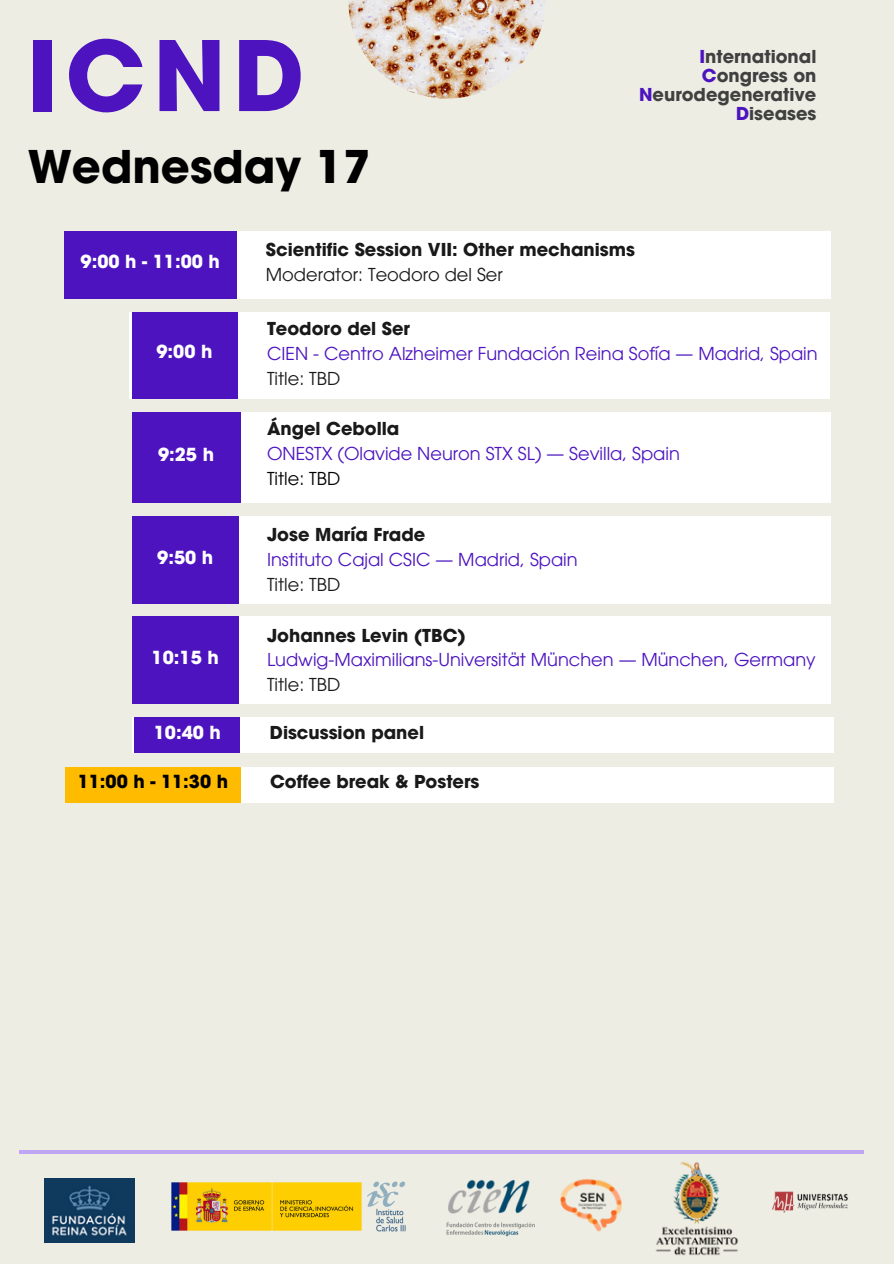
<style>
.page{position:relative;width:894px;height:1264px;background:#fff}
.page>*{position:absolute;margin:0;border:0;box-sizing:border-box;transform-origin:0 0}
.t1{font:700 96px "ITC Avant Garde Pro";color:#4c13bf}
.t2{font:700 45px "ITC Avant Garde Pro";color:#000}
.t3{font:700 18px "ITC Avant Garde Pro";color:#fff}
.t4{font:700 18px "ITC Avant Garde Pro";color:#000}
.t5{font:17.85px/24.8px "ITC Avant Garde Pro";color:#4c13bf}
.t6{font:700 17.85px "ITC Avant Garde Pro";color:#191919}
.t7{font:700 17.85px/19.2px "ITC Avant Garde Pro";color:#404040;text-align:right}
.t8{font:17.85px "ITC Avant Garde Pro";color:#191919}
.t9{font:17.85px "ITC Avant Garde Pro";color:#000}
.s1{color:rgb(237 237 228/.4)}
.s2{color:#191919}
</style>
<div class="page">
<div style="left:0;top:0;width:893px;height:1263px;background:#edede4"></div>
<div style="left:236px;top:231px;width:594px;height:68px;background:#fff"></div>
<div style="left:64px;top:231px;width:172px;height:68px;background:#4c13bf"></div>
<div style="left:129px;top:312px;width:700px;height:87px;background:#fff"></div>
<div style="left:132px;top:312px;width:105px;height:87px;background:#4c13bf"></div>
<div style="left:132px;top:717px;width:701px;height:36px;background:#fff"></div>
<div style="left:134px;top:717px;width:106px;height:36px;background:#4c13bf"></div>
<div style="left:134px;top:413px;width:696px;height:90px;background:#fff"></div>
<div style="left:132px;top:412px;width:108px;height:91px;background:#4c13bf"></div>
<div style="left:238px;top:516px;width:592px;height:87px;background:#fff"></div>
<div style="left:132px;top:516px;width:106px;height:87px;background:#4c13bf"></div>
<div style="left:238px;top:617px;width:592px;height:87px;background:#fff"></div>
<div style="left:132px;top:617px;width:106px;height:87px;background:#4c13bf"></div>
<div style="left:132px;top:766px;width:701px;height:36px;background:#fff"></div>
<div style="left:65px;top:766px;width:175px;height:36px;background:#fb0"></div>
<hr style="left:20px;top:1150px;width:421px;height:3px;background:#c0a5f3">
<hr style="left:441px;top:1150px;width:422px;height:3px;background:#c0a5f3">
<img style="left:348px;top:0;width:196px;height:99px">
<img style="left:45px;top:1178px;width:90px;height:64px">
<img style="left:560px;top:1179px;width:61px;height:52px">
<img style="left:655px;top:1161px;width:83px;height:95px">
<img style="left:772px;top:1191px;width:76px;height:21px">
<img style="left:171px;top:1181px;width:235px;height:50px">
<img style="left:448px;top:1180px;width:82px;height:34px">
<img style="left:446px;top:1222px;width:88px;height:15px">
<p class="t1" style="left:27px;top:40px;width:280px">ICND</p>
<p class="t7" style="left:639px;top:49px;width:178px"><span class="s1">I</span>nternational<br><span class="s1">C</span>ongress on<br><span class="s1">N</span>eurodegenerative<br><span class="s1">D</span>iseases</p>
<p class="t2" style="left:28px;top:150px;width:345px">Wednesday 17</p>
<h1 class="t3" style="left:81px;top:255px;width:141px">9:00 h - 11:00 h</h1>
<h2 class="t3" style="left:156px;top:345px;width:57px">9:00 h</h2>
<p class="t3" style="left:158px;top:447px;width:57px">9:25 h</p>
<p class="t3" style="left:157px;top:550px;width:57px">9:50 h</p>
<h3 class="t3" style="left:152px;top:651px;width:69px">10:15 h</h3>
<h3 class="t3" style="left:154px;top:725px;width:69px">10:40 h</h3>
<h3 class="t6" style="left:266px;top:243px;width:370px">Scientific Session VII: Other mechanisms</h3>
<p class="t8" style="left:266px;top:267px;width:238px">Moderator: Teodoro del Ser</p>
<p class="t6" style="left:267px;top:322px;width:144px">Teodoro del Ser</p>
<h3 class="t5" style="left:267px;top:343px;width:552px">CIEN - Centro Alzheimer Fundación Reina Sofía — Madrid, Spain<br><span class="s2">Title: TBD</span></h3>
<p class="t6" style="left:267px;top:422px;width:134px">Ángel Cebolla</p>
<p class="t5" style="left:267px;top:443px;width:414px">ONESTX (Olavide Neuron STX SL) — Sevilla, Spain</p>
<h3 class="t9" style="left:267px;top:471px;width:75px">Title: TBD</h3>
<p class="t6" style="left:267px;top:528px;width:160px">Jose María Frade</p>
<p class="t5" style="left:267px;top:549px;width:312px">Instituto Cajal CSIC — Madrid, Spain</p>
<p class="t8" style="left:267px;top:577px;width:75px">Title: TBD</p>
<p class="t6" style="left:267px;top:628px;width:200px">Johannes Levin (TBC)</p>
<p class="t5" style="left:267px;top:649px;width:550px">Ludwig-Maximilians-Universität München — München, Germany</p>
<p class="t8" style="left:267px;top:678px;width:75px">Title: TBD</p>
<p class="t6" style="left:270px;top:725px;width:156px">Discussion panel</p>
<h3 class="t4" style="left:78px;top:775px;width:152px">11:00 h - 11:30 h</h3>
<p class="t6" style="left:270px;top:775px;width:211px">Coffee break &amp; Posters</p>
</div>
